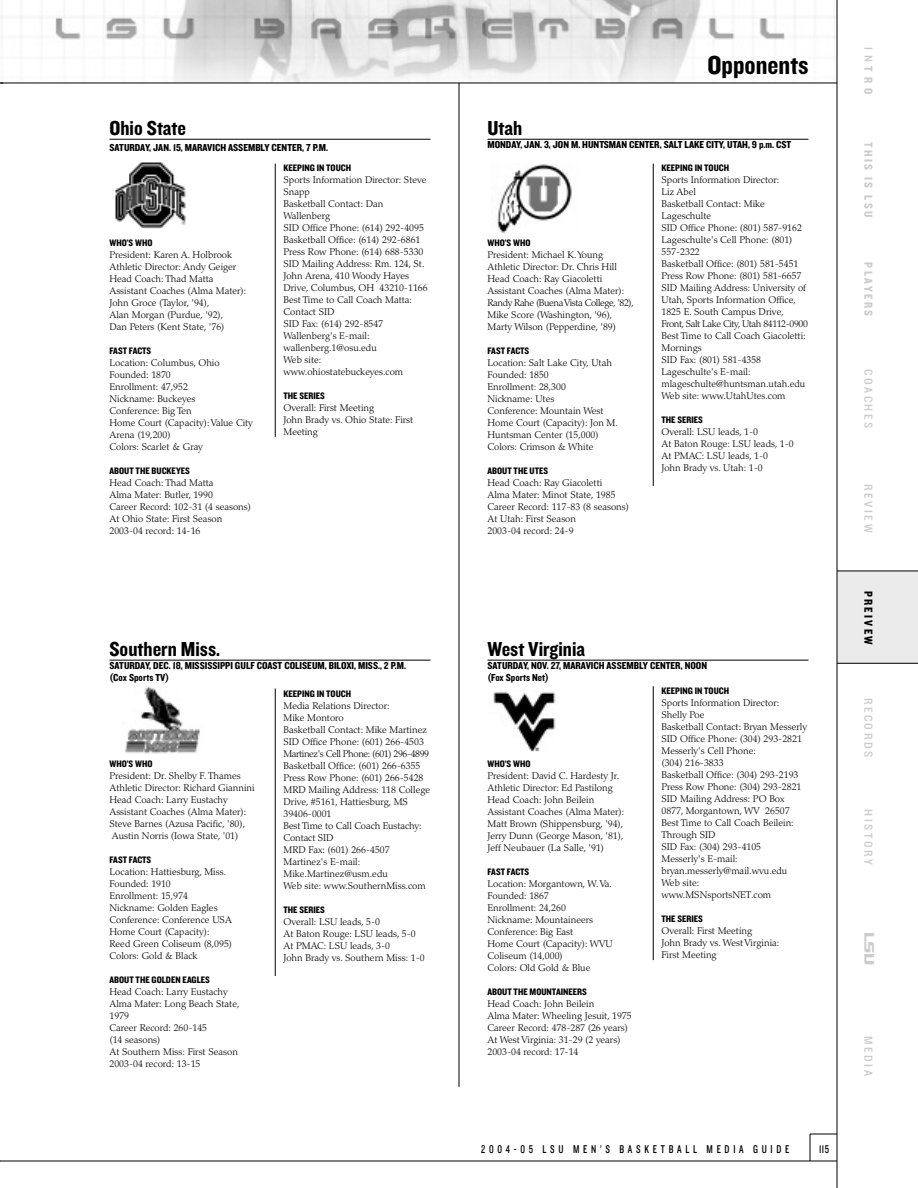
<style>
.page{position:relative;width:918px;height:1188px;background:#fff}
.page>*{position:absolute;margin:0;border:0;box-sizing:border-box;transform-origin:0 0}
.t1{font:27px "Champion HTF Jr Bold 10 Middlewt";color:#000}
.t2{font:21px "Champion HTF Jr Bold 10 Middlewt";color:#000}
.t3{font:12px "Champion HTF Junior 10 Middlewt";letter-spacing:.21em;color:#ccc}
.t4{font:12px "Champion HTF Jr Bold 10 Middlewt";letter-spacing:.2em;color:#ccc}
.t5{font:12px "Champion HTF Jr Bold 10 Middlewt";letter-spacing:.2em;color:#000}
.t6{font:12px "Geaux Extended";color:#ccc}
.t7{font:11.7px "Champion HTF Junior 10 Middlewt";letter-spacing:.415em;color:#000;scale:.77 1}
.t8{font:10.5px/12px "Champion HTF Jr Bold 10 Middlewt";color:#000}
.t9{font:300 9.75px/12px "Palatino";color:#000}
.t10{font:9.75px "Champion HTF Jr Bold 10 Middlewt";color:#000}
.s1{font-family:"Champion HTF Junior 10 Middlewt"}
</style>
<div class="page">
<hr style="left:0;top:1161px;width:837px;height:1px;background:#000">
<svg style="left:810px;top:1134px;width:27px;height:27px"></svg>
<img style="left:0;top:0;width:837px;height:83px">
<div style="left:837px;top:571px;width:81px;height:92px;background:#ebebeb"></div>
<hr style="left:837px;top:663px;width:81px;height:1px;background:#000">
<hr style="left:837px;top:571px;width:81px;height:1px;background:#000">
<hr style="left:837px;top:0;width:1px;height:1188px;background:#000">
<hr style="left:0;top:83px;width:837px;height:1px;background:#000">
<hr style="left:459px;top:83px;width:1px;height:1004px;background:#000">
<hr style="left:110px;top:660px;width:321px;height:1px;background:#000">
<img style="left:124px;top:686px;width:76px;height:68px">
<hr style="left:275px;top:689px;width:1px;height:287px;background:#000">
<hr style="left:488px;top:139px;width:321px;height:1px;background:#000">
<img style="left:497px;top:164px;width:75px;height:69px">
<hr style="left:653px;top:164px;width:1px;height:322px;background:#000">
<hr style="left:110px;top:139px;width:321px;height:1px;background:#000">
<img style="left:115px;top:162px;width:71px;height:67px">
<hr style="left:275px;top:164px;width:1px;height:273px;background:#000">
<hr style="left:488px;top:660px;width:321px;height:1px;background:#000">
<img style="left:493px;top:691px;width:63px;height:61px">
<hr style="left:653px;top:686px;width:1px;height:274px;background:#000">
<h2 class="t2" style="left:110px;top:115px;width:78px">Ohio State</h2>
<p class="t8" style="left:110px;top:142px;width:220px">SATURDAY, JAN. 15, MARAVICH ASSEMBLY CENTER, 7 P.M.</p>
<p class="t10" style="left:110px;top:237px;width:45px">WHO’S WHO</p>
<p class="t9" style="left:110px;top:250px;width:138px">President: Karen A. Holbrook<br>Athletic Director: Andy Geiger<br>Head Coach: Thad Matta<br>Assistant Coaches (Alma Mater):<br>John Groce (Taylor, '94),<br>Alan Morgan (Purdue, '92),<br>Dan Peters (Kent State, '76)</p>
<p class="t10" style="left:110px;top:345px;width:43px">FAST FACTS</p>
<p class="t9" style="left:110px;top:358px;width:145px">Location: Columbus, Ohio<br>Founded: 1870<br>Enrollment: 47,952<br>Nickname: Buckeyes<br>Conference: Big Ten<br>Home Court (Capacity): Value City<br>Arena (19,200)<br>Colors: Scarlet &amp; Gray</p>
<p class="t10" style="left:110px;top:465px;width:82px">ABOUT THE BUCKEYES</p>
<p class="t9" style="left:110px;top:478px;width:143px">Head Coach: Thad Matta<br>Alma Mater: Butler, 1990<br>Career Record: 102-31 (4 seasons)<br>At Ohio State: First Season<br>2003-04 record: 14-16</p>
<p class="t10" style="left:284px;top:162px;width:69px">KEEPING IN TOUCH</p>
<p class="t9" style="left:284px;top:175px;width:146px">Sports Information Director: Steve<br>Snapp<br>Basketball Contact: Dan<br>Wallenberg<br>SID Office Phone: (614) 292-4095<br>Basketball Office: (614) 292-6861<br>Press Row Phone: (614) 688-5330<br>SID Mailing Address: Rm. 124, St.<br>John Arena, 410 Woody Hayes<br>Drive, Columbus, OH 43210-1166<br>Best Time to Call Coach Matta:<br>Contact SID<br>SID Fax: (614) 292-8547<br>Wallenberg's E-mail: wallenberg.1@osu.edu<br>Web site: www.ohiostatebuckeyes.com</p>
<p class="t10" style="left:284px;top:390px;width:43px">THE SERIES</p>
<p class="t9" style="left:284px;top:403px;width:131px">Overall: First Meeting<br>John Brady vs. Ohio State: First<br>Meeting</p>
<h2 class="t2" style="left:110px;top:636px;width:112px">Southern Miss.</h2>
<p class="t8" style="left:110px;top:659px;width:298px">SATURDAY, DEC. 18, MISSISSIPPI GULF COAST COLISEUM, BILOXI, MISS., 2 P.M. (Cox Sports TV)</p>
<p class="t10" style="left:110px;top:758px;width:45px">WHO’S WHO</p>
<p class="t9" style="left:110px;top:771px;width:147px">President: Dr. Shelby F. Thames<br>Athletic Director: Richard Giannini<br>Head Coach: Larry Eustachy<br>Assistant Coaches (Alma Mater):<br>Steve Barnes (Azusa Pacific, '80),<br>Austin Norris (Iowa State, '01)</p>
<p class="t10" style="left:110px;top:854px;width:43px">FAST FACTS</p>
<p class="t9" style="left:110px;top:867px;width:124px">Location: Hattiesburg, Miss.<br>Founded: 1910<br>Enrollment: 15,974<br>Nickname: Golden Eagles<br>Conference: Conference USA<br>Home Court (Capacity):<br>Reed Green Coliseum (8,095)<br>Colors: Gold &amp; Black</p>
<p class="t10" style="left:110px;top:974px;width:102px">ABOUT THE GOLDEN EAGLES</p>
<p class="t9" style="left:110px;top:987px;width:132px">Head Coach: Larry Eustachy<br>Alma Mater: Long Beach State,<br>1979<br>Career Record: 260-145<br>(14 seasons)<br>At Southern Miss: First Season<br>2003-04 record: 13-15</p>
<p class="t10" style="left:284px;top:688px;width:69px">KEEPING IN TOUCH</p>
<p class="t9" style="left:284px;top:700px;width:148px">Media Relations Director:<br>Mike Montoro<br>Basketball Contact: Mike Martinez<br>SID Office Phone: (601) 266-4503<br>Martinez's Cell Phone: (601) 296-4899<br>Basketball Office: (601) 266-6355<br>Press Row Phone: (601) 266-5428<br>MRD Mailing Address: 118 College<br>Drive, #5161, Hattiesburg, MS<br>39406-0001<br>Best Time to Call Coach Eustachy:<br>Contact SID<br>MRD Fax: (601) 266-4507<br>Martinez's E-mail:<br>Mike.Martinez@usm.edu<br>Web site: www.SouthernMiss.com</p>
<p class="t10" style="left:284px;top:904px;width:43px">THE SERIES</p>
<p class="t9" style="left:284px;top:916px;width:143px">Overall: LSU leads, 5-0<br>At Baton Rouge: LSU leads, 5-0<br>At PMAC: LSU leads, 3-0<br>John Brady vs. Southern Miss: 1-0</p>
<h1 class="t1" style="left:707px;top:49px;width:103px">Opponents</h1>
<p class="t4" style="left:876px;top:47px;width:49px;rotate:90deg"><span class="s1">IN</span>TRO</p>
<h2 class="t2" style="left:488px;top:115px;width:36px">Utah</h2>
<p class="t8" style="left:488px;top:138px;width:305px">MONDAY, JAN. 3, JON M. HUNTSMAN CENTER, SALT LAKE CITY, UTAH, 9 p.m. CST</p>
<p class="t10" style="left:488px;top:237px;width:45px">WHO’S WHO</p>
<p class="t9" style="left:488px;top:250px;width:148px">President: Michael K.Young<br>Athletic Director: Dr. Chris Hill<br>Head Coach: Ray Giacoletti<br>Assistant Coaches (Alma Mater):<br>Randy Rahe (Buena Vista College, '82),<br>Mike Score (Washington, '96),<br>Marty Wilson (Pepperdine, '89)</p>
<p class="t10" style="left:488px;top:345px;width:43px">FAST FACTS</p>
<p class="t9" style="left:488px;top:358px;width:132px">Location: Salt Lake City, Utah<br>Founded: 1850<br>Enrollment: 28,300<br>Nickname: Utes<br>Conference: Mountain West<br>Home Court (Capacity): Jon M.<br>Huntsman Center (15,000)<br>Colors: Crimson &amp; White</p>
<p class="t10" style="left:488px;top:465px;width:62px">ABOUT THE UTES</p>
<p class="t9" style="left:488px;top:478px;width:143px">Head Coach: Ray Giacoletti<br>Alma Mater: Minot State, 1985<br>Career Record: 117-83 (8 seasons)<br>At Utah: First Season<br>2003-04 record: 24-9</p>
<p class="t10" style="left:662px;top:162px;width:69px">KEEPING IN TOUCH</p>
<p class="t9" style="left:662px;top:175px;width:148px">Sports Information Director:<br>Liz Abel<br>Basketball Contact: Mike<br>Lageschulte<br>SID Office Phone: (801) 587-9162<br>Lageschulte's Cell Phone: (801)<br>557-2322<br>Basketball Office: (801) 581-5451<br>Press Row Phone: (801) 581-6657<br>SID Mailing Address: University of<br>Utah, Sports Information Office,<br>1825 E. South Campus Drive,<br>Front, Salt Lake City, Utah 84112-0900<br>Best Time to Call Coach Giacoletti:<br>Mornings<br>SID Fax: (801) 581-4358<br>Lageschulte's E-mail: mlageschulte@huntsman.utah.edu<br>Web site: www.UtahUtes.com</p>
<p class="t10" style="left:662px;top:414px;width:43px">THE SERIES</p>
<p class="t9" style="left:662px;top:427px;width:134px">Overall: LSU leads, 1-0<br>At Baton Rouge: LSU leads, 1-0<br>At PMAC: LSU leads, 1-0<br>John Brady vs. Utah: 1-0</p>
<h2 class="t2" style="left:488px;top:636px;width:99px">West Virginia</h2>
<p class="t8" style="left:488px;top:659px;width:221px">SATURDAY, NOV. 27, MARAVICH ASSEMBLY CENTER, NOON (Fox Sports Net)</p>
<p class="t10" style="left:488px;top:758px;width:45px">WHO’S WHO</p>
<p class="t9" style="left:488px;top:771px;width:138px">President: David C. Hardesty Jr.<br>Athletic Director: Ed Pastilong<br>Head Coach: John Beilein<br>Assistant Coaches (Alma Mater):<br>Matt Brown (Shippensburg, '94),<br>Jerry Dunn (George Mason, '81),<br>Jeff Neubauer (La Salle, '91)</p>
<p class="t10" style="left:488px;top:866px;width:43px">FAST FACTS</p>
<p class="t9" style="left:488px;top:879px;width:127px">Location: Morgantown, W.Va.<br>Founded: 1867<br>Enrollment: 24,260<br>Nickname: Mountaineers<br>Conference: Big East<br>Home Court (Capacity): WVU<br>Coliseum (14,000)<br>Colors: Old Gold &amp; Blue</p>
<p class="t10" style="left:488px;top:986px;width:101px">ABOUT THE MOUNTAINEERS</p>
<p class="t9" style="left:488px;top:999px;width:146px">Head Coach: John Beilein<br>Alma Mater: Wheeling Jesuit, 1975<br>Career Record: 478-287 (26 years)<br>At West Virginia: 31-29 (2 years)<br>2003-04 record: 17-14</p>
<p class="t10" style="left:662px;top:685px;width:69px">KEEPING IN TOUCH</p>
<p class="t9" style="left:662px;top:698px;width:147px">Sports Information Director:<br>Shelly Poe<br>Basketball Contact: Bryan Messerly<br>SID Office Phone: (304) 293-2821<br>Messerly's Cell Phone:<br>(304) 216-3833<br>Basketball Office: (304) 293-2193<br>Press Row Phone: (304) 293-2821<br>SID Mailing Address: PO Box<br>0877, Morgantown, WV 26507<br>Best Time to Call Coach Beilein:<br>Through SID<br>SID Fax: (304) 293-4105<br>Messerly's E-mail: bryan.messerly@mail.wvu.edu<br>Web site: www.MSNsportsNET.com</p>
<p class="t10" style="left:662px;top:913px;width:43px">THE SERIES</p>
<p class="t9" style="left:662px;top:926px;width:119px">Overall: First Meeting<br>John Brady vs. West Virginia:<br>First Meeting</p>
<p class="t7" style="left:481px;top:1142px;width:402px">2004-05 LSU MEN’S BASKETBALL MEDIA GUIDE</p>
<p class="t7" style="left:819px;top:1142px;width:14px">115</p>
<p class="t4" style="left:876px;top:142px;width:77px;rotate:90deg">THIS IS LSU</p>
<p class="t4" style="left:876px;top:262px;width:55px;rotate:90deg">PLAYERS</p>
<p class="t3" style="left:876px;top:369px;width:60px;rotate:90deg">COACHES</p>
<p class="t3" style="left:876px;top:484px;width:49px;rotate:90deg">REVIEW</p>
<p class="t5" style="left:876px;top:591px;width:56px;rotate:90deg">PREIVEW</p>
<p class="t3" style="left:876px;top:698px;width:61px;rotate:90deg">RECORDS</p>
<p class="t3" style="left:876px;top:809px;width:57px;rotate:90deg">HISTORY</p>
<p class="t6" style="left:876px;top:933px;width:33px;rotate:90deg">LSU</p>
<p class="t3" style="left:876px;top:1036px;width:41px;rotate:90deg">MEDIA</p>
</div>
